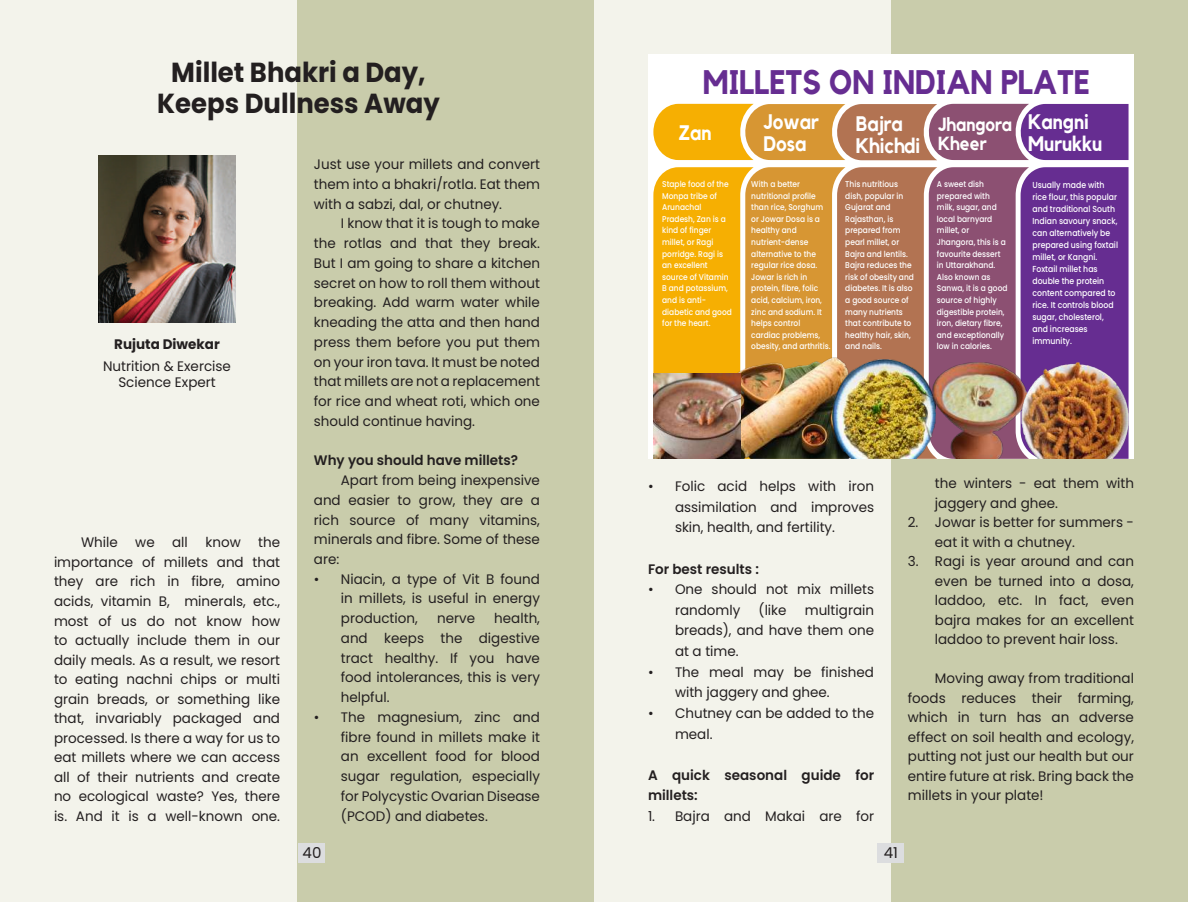
<style>
.page{position:relative;width:1188px;height:902px;background:#fff}
.page>*{position:absolute;margin:0;border:0;box-sizing:border-box;transform-origin:0 0}
.t1{font:700 33.9px "Kollektif";color:#662d91;scale:.89 1}
.t2{font:700 27.6px/31px "Poppins";color:#231f20;text-align:center;scale:.94 1}
.t3{font:700 21px/21.9px "Kollektif";color:#fff;scale:.89 1}
.t4{font:700 18.9px/19.6px "Kollektif";color:#fff;scale:.89 1}
.t5{font:15px "Poppins";color:#231f20}
.t6{font:13.8px/19.8px "Poppins";color:#231f20;text-align:justify}
.t7{font:600 13.8px/20.5px "Poppins";color:#231f20}
.t8{font:700 13.8px "Poppins";color:#231f20}
.t9{font:500 8.7px/12px "Poppins";color:#fff;scale:.89 1}
.t10{font:500 8.4px/11.6px "Poppins";color:#fff;scale:.89 1}
</style>
<div class="page">
<div style="left:297px;top:0;width:297px;height:902px;background:#c9ccab"></div>
<div style="left:0;top:0;width:297px;height:902px;background:#f3f3eb"></div>
<div style="left:298px;top:843px;width:28px;height:19px;background:#dcdddf"></div>
<div style="left:891px;top:0;width:297px;height:902px;background:#c9ccab"></div>
<div style="left:594px;top:0;width:297px;height:902px;background:#f3f3eb"></div>
<div style="left:878px;top:843px;width:26px;height:19px;background:#dcdddf"></div>
<img style="left:99px;top:155px;width:137px;height:168px">
<div style="left:648px;top:54px;width:486px;height:405px;background:#fff"></div>
<svg style="left:653px;top:104px;width:476px;height:269px;background:#b3785e"></svg>
<img style="left:698px;top:357px;width:153px;height:102px">
<img style="left:833px;top:359px;width:102px;height:100px">
<img style="left:653px;top:373px;width:87px;height:86px">
<img style="left:932px;top:363px;width:90px;height:96px">
<img style="left:1022px;top:363px;width:107px;height:96px">
<h2 class="t2" style="left:157px;top:57px;width:302px">Millet Bhakri a Day,<br>Keeps Dullness Away</h2>
<p class="t8" style="left:114px;top:336px;width:107px">Rujuta Diwekar</p>
<p class="t6" style="left:103px;top:359px;width:129px;line-height:15.6px;text-align:center">Nutrition &amp; Exercise<br>Science Expert</p>
<p class="t6" style="left:81px;top:533px;width:38px">While</p>
<p class="t6" style="left:135px;top:533px;width:21px">we</p>
<p class="t6" style="left:172px;top:533px;width:17px">all</p>
<p class="t6" style="left:205px;top:533px;width:37px">know</p>
<p class="t6" style="left:54px;top:533px;width:228px;text-indent:204px">the importance of millets and that they are rich in fibre, amino acids, vitamin B, minerals, etc., most of us do not know how to actually include them in our daily meals. As a result, we resort to eating nachni chips or multi grain breads, or something like that, invariably packaged and processed. Is there a way for us to eat millets where we can access all of their nutrients and create no ecological waste? Yes, there is. And it is a well-known one.</p>
<p class="t6" style="left:314px;top:154px;width:228px">Just use your millets and convert them into a bhakri/rotla. Eat them with a sabzi, dal, or chutney.</p>
<p class="t6" style="left:314px;top:214px;width:228px;text-indent:27px">I know that it is tough to make the rotlas and that they break.<br>But I am going to share a kitchen secret on how to roll them without breaking. Add warm water while kneading the atta and then hand press them before you put them on your iron tava. It must be noted that millets are not a replacement for rice and wheat roti, which one should continue having.</p>
<p class="t7" style="left:314px;top:450px;width:206px">Why you should have millets?</p>
<p class="t6" style="left:314px;top:470px;width:228px;text-indent:27px">Apart from being inexpensive and easier to grow, they are a rich source of many vitamins, minerals and fibre. Some of these are:</p>
<p class="t6" style="left:341px;top:569px;width:201px;text-indent:-27px">• Niacin, a type of Vit B found in millets, is useful in energy production,</p>
<p class="t6" style="left:341px;top:608px;width:201px;text-indent:153px">health, and keeps the digestive tract healthy. If you have food intolerances, this is very helpful.</p>
<p class="t6" style="left:341px;top:707px;width:201px;text-indent:-27px">• The magnesium, zinc and fibre found in millets make it an excellent food for blood sugar regulation, especially for Polycystic Ovarian Disease (PCOD) and diabetes.</p>
<p class="t6" style="left:437px;top:608px;width:39px">nerve</p>
<p class="t5" style="left:288px;top:843px;width:20px">40</p>
<p class="t5" style="left:303px;top:843px;width:20px">40</p>
<h1 class="t1" style="left:703px;top:62px;width:437px">MILLETS ON INDIAN PLATE</h1>
<h3 class="t3" style="left:678px;top:122px;width:39px">Zan</h3>
<h3 class="t3" style="left:763px;top:111px;width:64px">Jowar<br>Dosa</h3>
<h3 class="t3" style="left:856px;top:112px;width:74px">Bajra<br>Khichdi</h3>
<h3 class="t4" style="left:938px;top:114px;width:85px">Jhangora<br>Kheer</h3>
<h3 class="t3" style="left:1028px;top:110px;width:85px">Kangni<br>Murukku</h3>
<p class="t10" style="left:662px;top:178px;width:80px">Staple food of the<br>Monpa tribe of<br>Arunachal<br>Pradesh, Zan is a kind of finger millet, or Ragi porridge. Ragi is an excellent source of Vitamin<br>B and potassium, and is anti&shy;diabetic and good for the heart.</p>
<p class="t10" style="left:751px;top:178px;width:90px">With a better nutritional profile than rice, Sorghum or Jowar Dosa is a healthy and nutrient-dense alternative to the regular rice dosa.<br>Jowar is rich in protein, fibre, folic acid, calcium, iron, zinc and sodium. It helps control cardiac problems, obesity, and arthritis.</p>
<p class="t10" style="left:845px;top:178px;width:79px">This nutritious dish, popular in<br>Gujarat and<br>Rajasthan, is prepared from pearl millet, or<br>Bajra and lentils.<br>Bajra reduces the risk of obesity and diabetes. It is also a good source of many nutrients that contribute to healthy hair, skin, and nails.</p>
<p class="t10" style="left:937px;top:178px;width:81px">A sweet dish prepared with milk, sugar, and local barnyard millet, or<br>Jhangora, this is a favourite dessert in Uttarakhand.<br>Also known as<br>Sanwa, it is a good source of highly digestible protein, iron, dietary fibre, and exceptionally low in calories.</p>
<p class="t9" style="left:1032px;top:179px;width:98px">Usually made with rice flour, this popular and traditional South<br>Indian savoury snack, can alternatively be prepared using foxtail millet, or Kangni.<br>Foxtail millet has double the protein content compared to rice. It controls blood sugar, cholesterol, and increases immunity.</p>
<p class="t6" style="left:675px;top:476px;width:201px;line-height:20.5px;text-indent:-27px">• Folic acid helps with iron assimilation and improves skin, health, and fertility.</p>
<p class="t7" style="left:648px;top:558px;width:112px">For best results :</p>
<p class="t6" style="left:675px;top:579px;width:201px;line-height:20.5px;text-indent:-27px">• One should not mix millets randomly</p>
<p class="t6" style="left:759px;top:600px;width:30px">(like</p>
<p class="t6" style="left:675px;top:600px;width:201px;line-height:20.5px;text-indent:130px">multigrain breads), and have them one at a time.</p>
<p class="t6" style="left:675px;top:661px;width:201px;line-height:20.5px;text-indent:-27px">• The meal may be finished with jaggery and ghee.</p>
<p class="t6" style="left:675px;top:703px;width:201px;line-height:20.5px;text-indent:-27px">• Chutney can be added to the meal.</p>
<p class="t7" style="left:648px;top:765px;width:228px">A quick seasonal guide for millets:</p>
<p class="t6" style="left:648px;top:806px;width:228px">1. Bajra and Makai are for</p>
<p class="t5" style="left:884px;top:843px;width:16px">41</p>
<p class="t6" style="left:935px;top:473px;width:201px">the winters - eat them with jaggery and ghee.</p>
<p class="t6" style="left:935px;top:512px;width:201px;text-indent:-27px">2. Jowar is better for summers - eat it with a chutney.</p>
<p class="t6" style="left:935px;top:551px;width:201px;text-indent:-27px">3. Ragi is year around and can even be turned into a dosa, laddoo, etc. In fact, even bajra makes for an excellent laddoo to prevent hair loss.</p>
<p class="t6" style="left:908px;top:668px;width:228px;text-indent:27px">Moving away from traditional foods reduces their farming, which in turn has an adverse effect on soil health and ecology, putting not just our health but our entire future at risk. Bring back the millets in your plate!</p>
</div>
